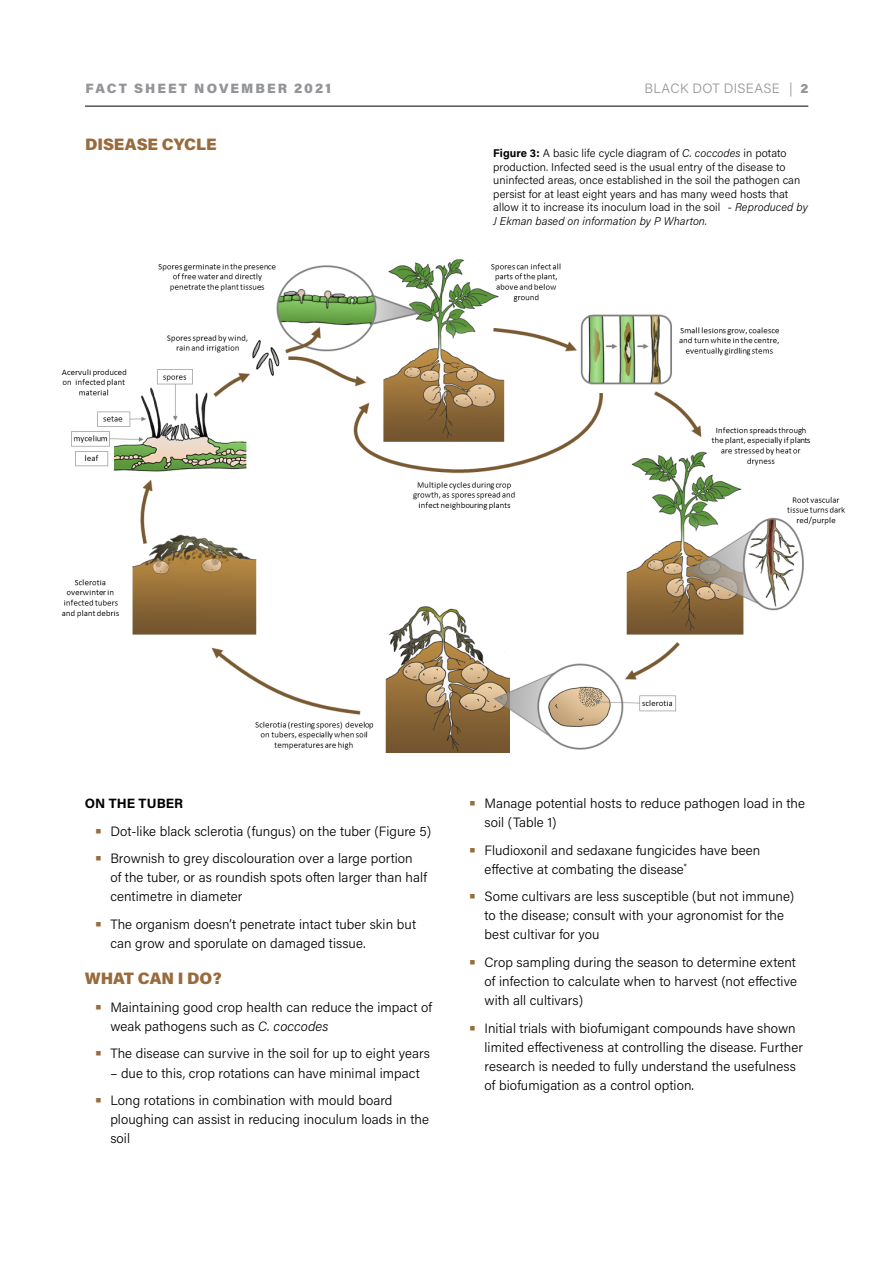
<style>
.page{position:relative;width:893px;height:1263px;background:#fff}
.page>*{position:absolute;margin:0;border:0;box-sizing:border-box;transform-origin:0 0}
.Subhead_brown{font:900 16.5px "Acumin Pro";letter-spacing:-.005em;color:#996a3b}
.t1{font:300 13.5px/19px "Acumin Pro";letter-spacing:.005em;color:#000}
.Head_5_low_case_grey{font:900 13.5px "Acumin Pro";letter-spacing:.15em;color:#939598}
.Head_5_low_case_grey-2{font:300 13.5px "Acumin Pro";letter-spacing:.02em;color:#939598}
.Body_copy{font:700 13.5px "Acumin Pro";letter-spacing:.005em;color:#000}
.t2{font:300 11.25px/13.5px "Acumin Pro";letter-spacing:.005em;color:#000}
.s1{font-weight:900}
.s2{font-weight:700}
.s3{font-style:italic}
.s4{color:#996a3b}
</style>
<div class="page">
<hr style="left:85px;top:106px;width:723px;height:1px;background:#000">
<img style="left:61px;top:259px;width:784px;height:494px">
<p class="Head_5_low_case_grey" style="left:86px;top:79px;width:247px">FACT SHEET NOVEMBER 2021</p>
<p class="Head_5_low_case_grey-2" style="left:644px;top:79px;width:165px">BLACK DOT DISEASE | <span class="s1">2</span></p>
<p class="Subhead_brown" style="left:85px;top:132px;width:133px">DISEASE CYCLE</p>
<p class="t2" style="left:493px;top:146px;width:316px"><span class="s2">Figure 3:</span> A basic life cycle diagram of <span class="s3">C. coccodes</span> in potato production. Infected seed is the usual entry of the disease to uninfected areas, once established in the soil the pathogen can persist for at least eight years and has many weed hosts that allow it to increase its inoculum load in the soil - <span class="s3">Reproduced by J Ekman based on information by P Wharton.</span></p>
<p class="Body_copy" style="left:85px;top:794px;width:100px">ON THE TUBER</p>
<p class="t1" style="left:93px;top:821px;width:339px"><span class="s4">▪</span> Dot-like black sclerotia (fungus) on the tuber (Figure 5)</p>
<p class="t1" style="left:110px;top:848px;width:318px;text-indent:-17px"><span class="s4">▪</span> Brownish to grey discolouration over a large portion of the tuber, or as roundish spots often larger than half centimetre in diameter</p>
<p class="t1" style="left:110px;top:914px;width:307px;text-indent:-17px"><span class="s4">▪</span> The organism doesn’t penetrate intact tuber skin but can grow and sporulate on damaged tissue.</p>
<p class="Subhead_brown" style="left:85px;top:967px;width:138px">WHAT CAN I DO?</p>
<p class="t1" style="left:110px;top:997px;width:323px;text-indent:-17px"><span class="s4">▪</span> Maintaining good crop health can reduce the impact of weak pathogens such as <span class="s3">C. coccodes</span></p>
<p class="t1" style="left:93px;top:1044px;width:338px"><span class="s4">▪</span> The disease can survive in the soil for up to eight years</p>
<p class="t1" style="left:110px;top:1063px;width:311px">– due to this, crop rotations can have minimal impact</p>
<p class="t1" style="left:110px;top:1090px;width:320px;text-indent:-17px"><span class="s4">▪</span> Long rotations in combination with mould board ploughing can assist in reducing inoculum loads in the soil</p>
<p class="t1" style="left:485px;top:793px;width:322px;text-indent:-17px"><span class="s4">▪</span> Manage potential hosts to reduce pathogen load in the soil (Table 1)</p>
<p class="t1" style="left:485px;top:840px;width:277px;text-indent:-17px"><span class="s4">▪</span> Fludioxonil and sedaxane fungicides have been effective at combating the disease<sup>*</sup></p>
<p class="t1" style="left:485px;top:886px;width:311px;text-indent:-17px"><span class="s4">▪</span> Some cultivars are less susceptible (but not immune) to the disease; consult with your agronomist for the best cultivar for you</p>
<p class="t1" style="left:485px;top:952px;width:314px;text-align:justify;text-indent:-17px"><span class="s4">▪</span> Crop sampling during the season to determine extent of infection to calculate when to harvest (not effective with all cultivars)</p>
<p class="t1" style="left:485px;top:1018px;width:320px;text-indent:-17px"><span class="s4">▪</span> Initial trials with biofumigant compounds have shown limited effectiveness at controlling the disease. Further research is needed to fully understand the usefulness of biofumigation as a control option.</p>
</div>
